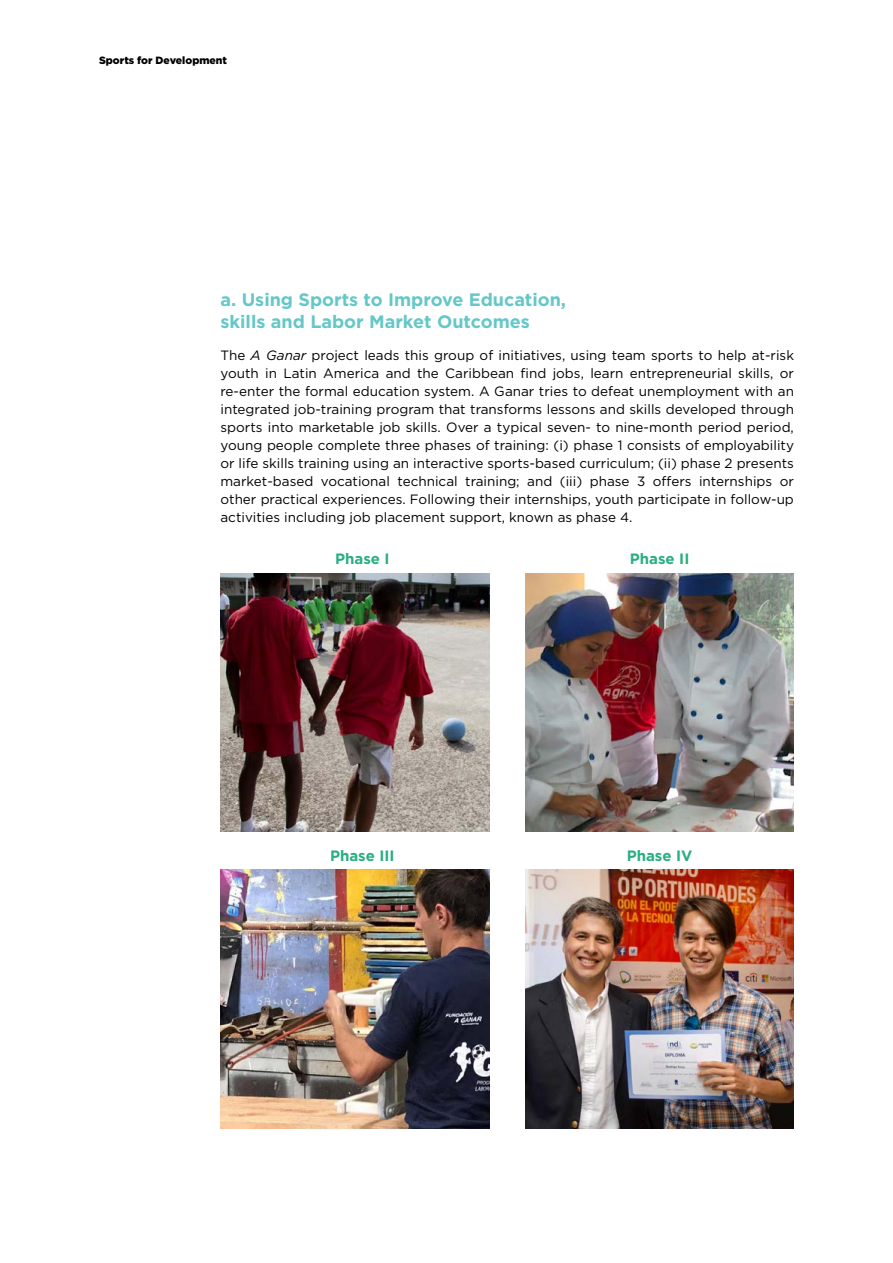
<style>
.page{position:relative;width:893px;height:1263px;background:#fff}
.page>*{position:absolute;margin:0;border:0;box-sizing:border-box;transform-origin:0 0}
.t1{font:700 18px/21.6px "Gotham";color:#65c7c8}
.t2{font:700 15px "Gotham";color:#29ae82}
.t3{font:13.5px/18px "Gotham";color:#000;text-align:justify}
.t4{font:900 10.5px "Gotham";color:#000}
.s1{font-style:italic}
</style>
<div class="page">
<img style="left:525px;top:573px;width:269px;height:258px">
<img style="left:525px;top:870px;width:269px;height:258px">
<img style="left:220px;top:573px;width:269px;height:258px">
<img style="left:220px;top:870px;width:269px;height:258px">
<p class="t4" style="left:99px;top:54px;width:130px">Sports for Development</p>
<h1 class="t1" style="left:220px;top:289px;width:347px">a. Using Sports to Improve Education, skills and Labor Market Outcomes</h1>
<p class="t3" style="left:220px;top:346px;width:575px">The <span class="s1">A Ganar</span> project leads this group of initiatives, using team sports to help at-risk youth in Latin America and the Caribbean find jobs, learn entrepreneurial skills, or re-enter the formal education system. A Ganar tries to defeat unemployment with an integrated job-training program that transforms lessons and skills developed through sports into marketable job skills. Over a typical seven- to nine-month period period, young people complete three phases of training: (i) phase 1 consists of employability or life skills training using an interactive sports-based curriculum; (ii) phase 2 presents market-based vocational technical training; and (iii) phase 3 offers internships or other practical experiences. Following their internships, youth participate in follow-up activities including job placement support, known as phase 4.</p>
<p class="t2" style="left:335px;top:549px;width:56px">Phase I</p>
<p class="t2" style="left:630px;top:549px;width:61px">Phase II</p>
<p class="t2" style="left:330px;top:845px;width:66px">Phase III</p>
<p class="t2" style="left:627px;top:845px;width:67px">Phase IV</p>
</div>
